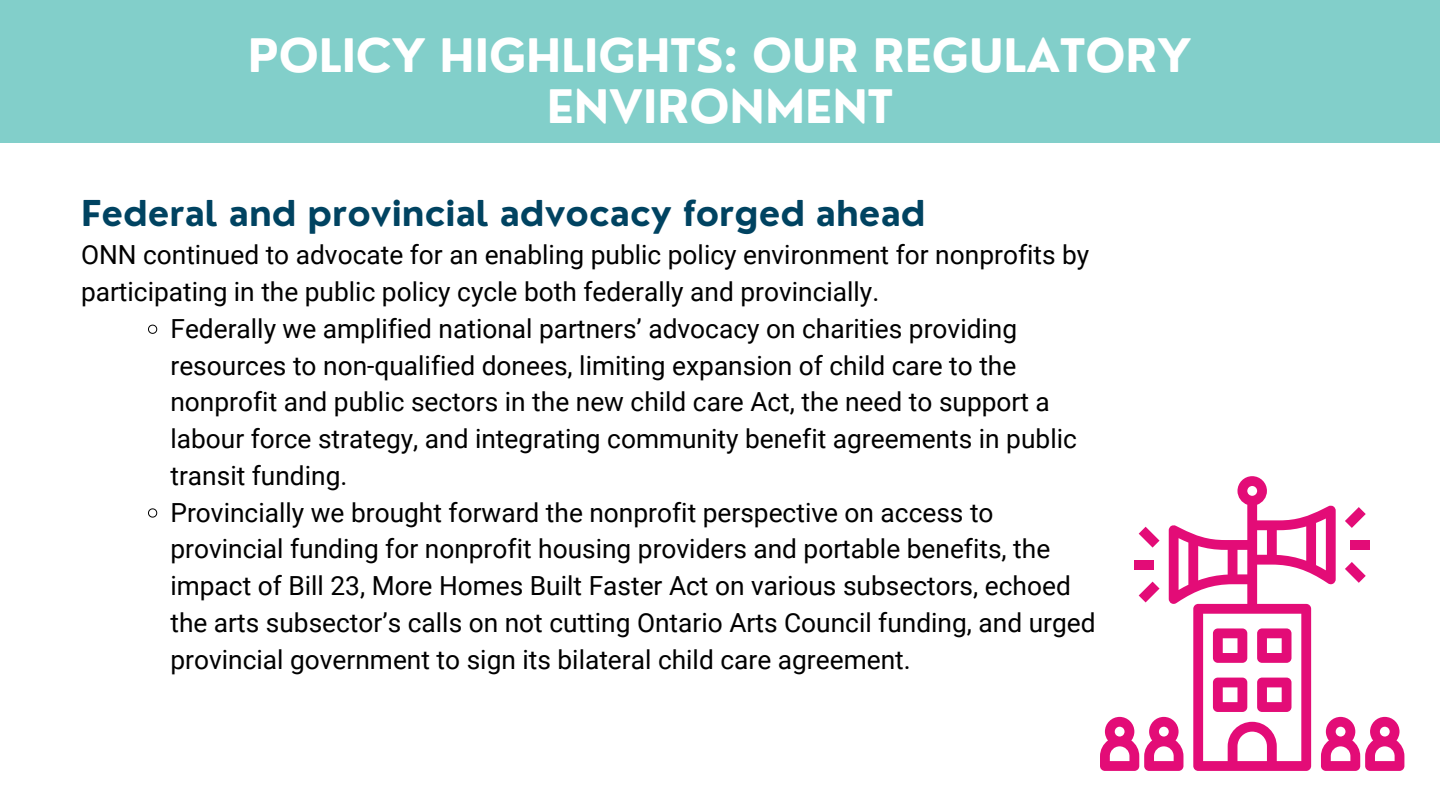
<style>
.page{position:relative;width:1440px;height:810px;background:#fff}
.page>*{position:absolute;margin:0;border:0;box-sizing:border-box;transform-origin:0 0}
.t1{font:700 45px/51px "Nourd";color:#fff;text-align:center}
.t2{font:700 34.7px "Nourd";color:#004361}
.t3{font:26.3px/36.8px "Roboto";color:#000}
</style>
<div class="page">
<div style="left:0;top:0;width:1440px;height:143px;background:#82cfca"></div>
<svg style="left:148px;top:324px;width:10px;height:10px"></svg>
<svg style="left:148px;top:508px;width:10px;height:10px"></svg>
<div style="left:1350px;top:540px;width:20px;height:10px;background:#e30c77"></div>
<svg style="left:1345px;top:562px;width:21px;height:21px"></svg>
<svg style="left:1345px;top:507px;width:21px;height:21px"></svg>
<svg style="left:1169px;top:476px;width:167px;height:295px"></svg>
<div style="left:1134px;top:560px;width:20px;height:10px;background:#e30c77"></div>
<svg style="left:1139px;top:582px;width:21px;height:20px"></svg>
<svg style="left:1139px;top:527px;width:21px;height:21px"></svg>
<svg style="left:1213px;top:628px;width:34px;height:35px"></svg>
<svg style="left:1257px;top:628px;width:35px;height:35px"></svg>
<svg style="left:1213px;top:678px;width:34px;height:34px"></svg>
<svg style="left:1257px;top:678px;width:35px;height:34px"></svg>
<svg style="left:1321px;top:717px;width:83px;height:54px"></svg>
<svg style="left:1100px;top:717px;width:83px;height:54px"></svg>
<p class="t1" style="left:248px;top:30px;width:945px">POLICY HIGHLIGHTS: OUR REGULATORY<br>ENVIRONMENT</p>
<p class="t2" style="left:81px;top:191px;width:846px">Federal and provincial advocacy forged ahead</p>
<p class="t3" style="left:81px;top:237px;width:1010px">ONN continued to advocate for an enabling public policy environment for nonprofits by participating in the public policy cycle both federally and provincially.</p>
<p class="t3" style="left:170px;top:310px;width:908px">Federally we amplified national partners’ advocacy on charities providing resources to non-qualified donees, limiting expansion of child care to the nonprofit and public sectors in the new child care Act, the need to support a labour force strategy, and integrating community benefit agreements in public transit funding.</p>
<p class="t3" style="left:170px;top:494px;width:927px">Provincially we brought forward the nonprofit perspective on access to provincial funding for nonprofit housing providers and portable benefits, the impact of Bill 23, More Homes Built Faster Act on various subsectors, echoed the arts subsector’s calls on not cutting Ontario Arts Council funding, and urged provincial government to sign its bilateral child care agreement.</p>
</div>
